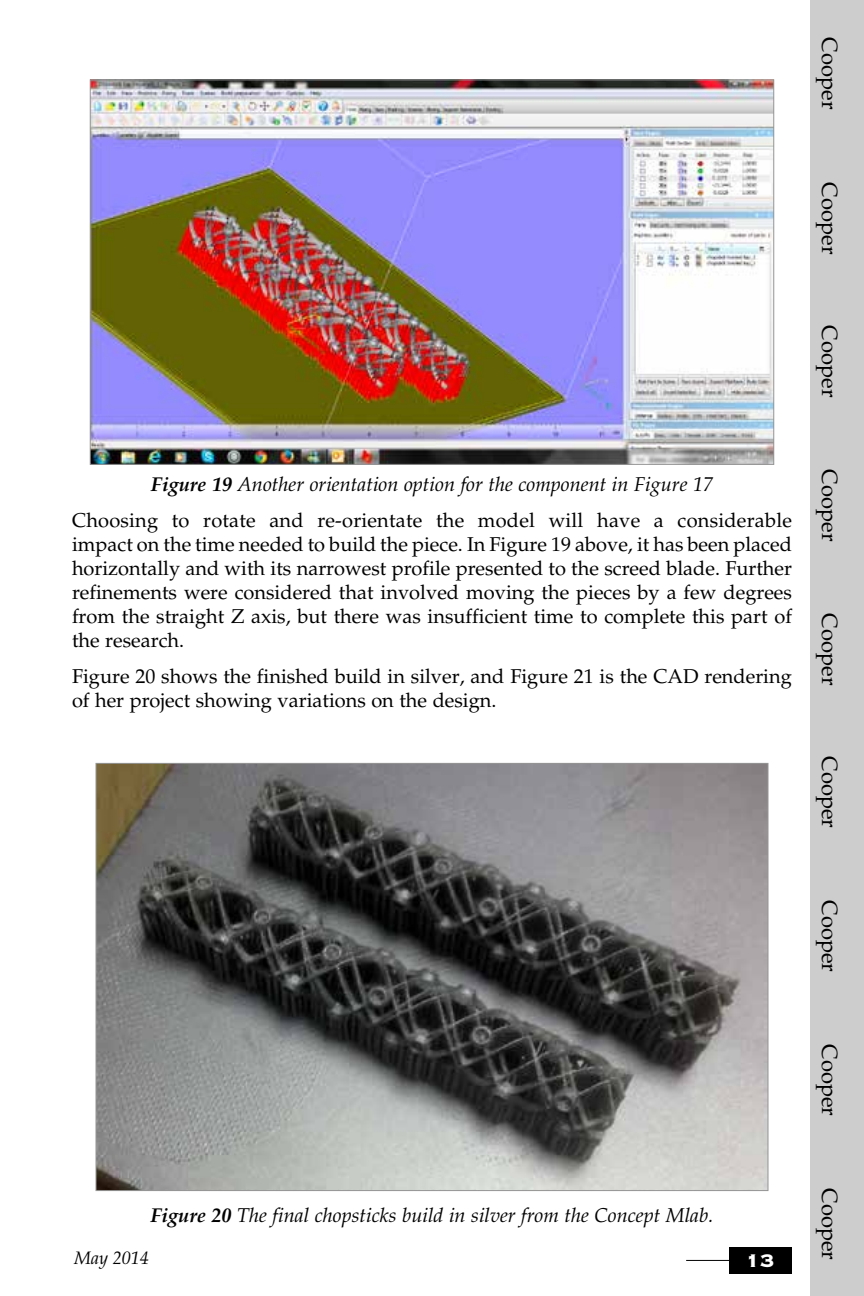
<style>
.page{position:relative;width:864px;height:1296px;background:#fff}
.page>*{position:absolute;margin:0;border:0;box-sizing:border-box;transform-origin:0 0}
.t1{font:24px "Copperplate Gothic Std 33 BC";color:#fff}
.t2{font:22px "Palatino LT Std";color:#000}
.t3{font:20px/24px "Palatino LT Std";color:#000;text-align:center}
.t4{font:italic 20px "Palatino LT Std";color:#000}
.t5{font:italic 18px "Palatino LT Std";color:#000}
.s1{font-weight:700;font-style:italic}
.s2{font-style:italic}
.s3{font-weight:700}
</style>
<div class="page">
<hr style="left:686px;top:1260px;width:104px;height:1px;background:#000">
<div style="left:729px;top:1247px;width:63px;height:27px;background:#000"></div>
<div style="left:810px;top:720px;width:54px;height:144px;background:#cdcdcd"></div>
<div style="left:810px;top:864px;width:54px;height:144px;background:#cdcdcd"></div>
<div style="left:810px;top:1008px;width:54px;height:144px;background:#cdcdcd"></div>
<div style="left:810px;top:1152px;width:54px;height:144px;background:#cdcdcd"></div>
<div style="left:810px;top:577px;width:54px;height:144px;background:#cdcdcd"></div>
<div style="left:810px;top:433px;width:54px;height:144px;background:#cdcdcd"></div>
<div style="left:810px;top:289px;width:54px;height:144px;background:#cdcdcd"></div>
<div style="left:810px;top:146px;width:54px;height:144px;background:#cdcdcd"></div>
<div style="left:810px;top:0;width:54px;height:147px;background:#cdcdcd"></div>
<img style="left:92px;top:81px;width:680px;height:382px">
<img style="left:98px;top:765px;width:668px;height:424px">
<p class="t2" style="left:842px;top:37px;width:74px;rotate:90deg">Cooper</p>
<p class="t2" style="left:842px;top:182px;width:74px;rotate:90deg">Cooper</p>
<p class="t2" style="left:842px;top:325px;width:74px;rotate:90deg">Cooper</p>
<p class="t3" style="left:72px;top:467px;width:721px;line-height:36px"><span class="s1">Figure 19</span> <span class="s2">Another orientation option for the component in Figure 17<br></span>Choosing to rotate and re-orientate the model will have a considerable</p>
<p class="t3" style="left:72px;top:533px;width:722px;text-align:justify">impact on the time needed to build the piece. In Figure 19 above, it has been placed horizontally and with its narrowest profile presented to the screed blade. Further refinements were considered that involved moving the pieces by a few degrees from the straight Z axis, but there was insufficient time to complete this part of the research.</p>
<p class="t3" style="left:72px;top:665px;width:721px;text-align:left">Figure 20 shows the finished build in silver, and Figure 21 is the CAD rendering of her project showing variations on the design.</p>
<p class="t2" style="left:842px;top:469px;width:74px;rotate:90deg">Cooper</p>
<p class="t2" style="left:842px;top:613px;width:74px;rotate:90deg">Cooper</p>
<p class="t2" style="left:842px;top:756px;width:74px;rotate:90deg">Cooper</p>
<p class="t2" style="left:842px;top:900px;width:74px;rotate:90deg">Cooper</p>
<p class="t2" style="left:842px;top:1044px;width:74px;rotate:90deg">Cooper</p>
<p class="t4" style="left:151px;top:1203px;width:564px"><span class="s3">Figure 20</span> The final chopsticks build in silver from the Concept Mlab.</p>
<p class="t5" style="left:74px;top:1247px;width:76px">May 2014</p>
<p class="t1" style="left:746px;top:1249px;width:31px">13</p>
<p class="t2" style="left:842px;top:1188px;width:74px;rotate:90deg">Cooper</p>
</div>
